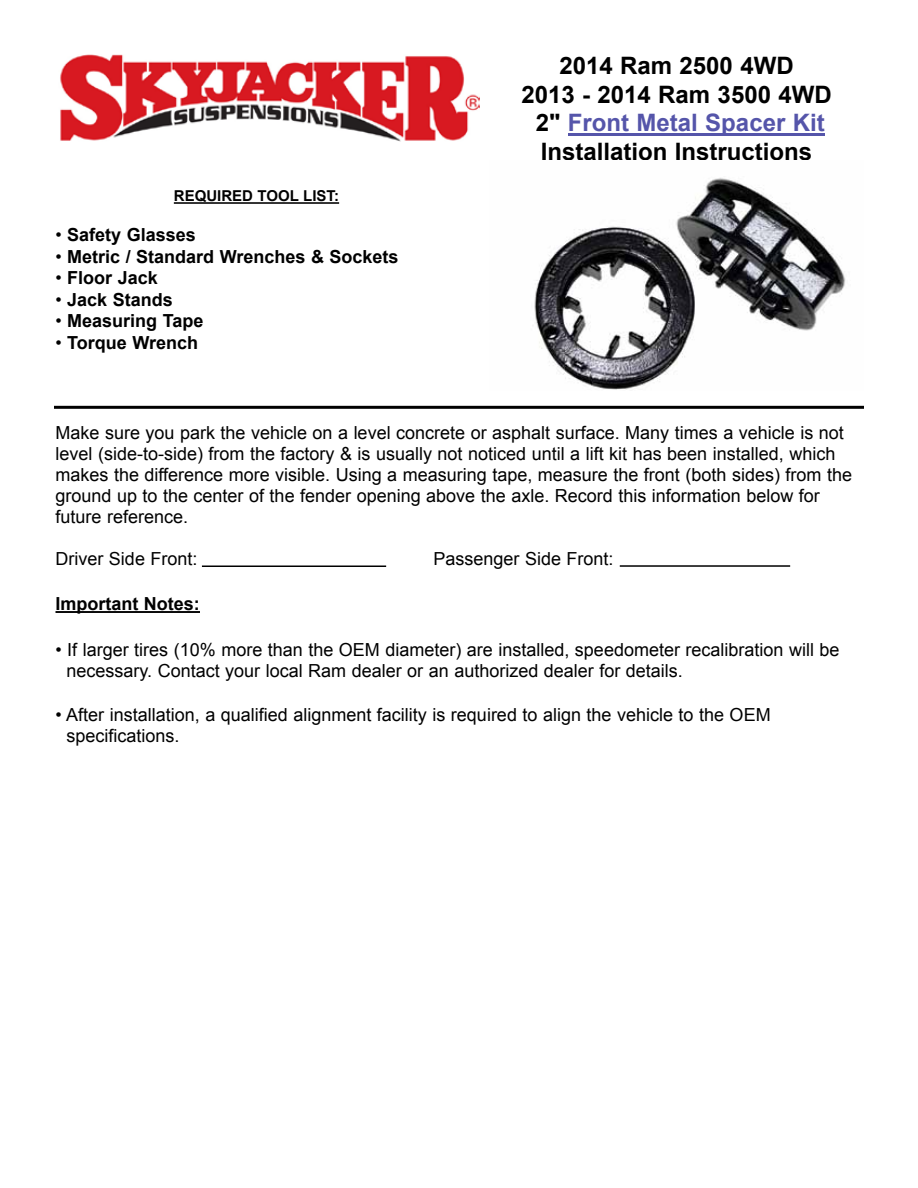
<style>
.page{position:relative;width:918px;height:1188px;background:#fff}
.page>*{position:absolute;margin:0;border:0;box-sizing:border-box;transform-origin:0 0}
.t1{font:700 24px/28.8px "Arial";color:#000;text-align:center}
.t2{font:18px/21px "Arial";color:#000}
.t3{font:700 18px "Arial";color:#000}
.t4{font:700 15px "Arial";color:#000}
.s1{font-weight:400}
.s2{color:#55a}
</style>
<div class="page">
<img style="left:60px;top:54px;width:420px;height:88px">
<hr style="left:56px;top:611px;width:144px;height:2px;background:#000">
<hr style="left:202px;top:566px;width:184px;height:1px;background:#000">
<hr style="left:620px;top:565px;width:170px;height:2px;background:#000">
<hr style="left:568px;top:134px;width:257px;height:2px;background:#55a">
<hr style="left:174px;top:202px;width:165px;height:2px;background:#000">
<hr style="left:54px;top:406px;width:810px;height:3px;background:#000">
<img style="left:534px;top:177px;width:312px;height:213px">
<p class="t4" style="left:174px;top:186px;width:139px">Required Tool List</p>
<p class="t4" style="left:334px;top:186px;width:6px">:</p>
<p class="t3" style="left:56px;top:223px;width:142px"><span class="s1">•</span> Safety Glasses</p>
<p class="t3" style="left:55px;top:244px;width:345px"><span class="s1">•</span> Metric / Standard Wrenches &amp; Sockets</p>
<p class="t3" style="left:55px;top:266px;width:104px"><span class="s1">•</span> Floor Jack</p>
<p class="t3" style="left:55px;top:287px;width:119px"><span class="s1">•</span> Jack Stands</p>
<p class="t3" style="left:55px;top:309px;width:149px"><span class="s1">•</span> Measuring Tape</p>
<p class="t3" style="left:55px;top:331px;width:144px"><span class="s1">•</span> Torque Wrench</p>
<h1 class="t1" style="left:522px;top:52px;width:312px">2014 Ram 2500 4WD<br>2013 - 2014 Ram 3500 4WD<br>2" <span class="s2">Front Metal Spacer Kit<br></span>Installation Instructions</h1>
<p class="t2" style="left:55px;top:422px;width:798px">Make sure you park the vehicle on a level concrete or asphalt surface. Many times a vehicle is not level (side-to-side) from the factory &amp; is usually not noticed until a lift kit has been installed, which makes the difference more visible. Using a measuring tape, measure the front (both sides) from the ground up to the center of the fender opening above the axle. Record this information below for future reference.</p>
<p class="t2" style="left:55px;top:548px;width:144px">Driver Side Front:</p>
<p class="t2" style="left:433px;top:548px;width:182px">Passenger Side Front:</p>
<p class="t3" style="left:55px;top:592px;width:146px">Important Notes:</p>
<p class="t2" style="left:67px;top:639px;width:775px;line-height:21.6px;text-indent:-11px">• If larger tires (10% more than the OEM diameter) are installed, speedometer recalibration will be necessary. Contact your local Ram dealer or an authorized dealer for details.</p>
<p class="t2" style="left:67px;top:704px;width:706px;line-height:21.6px;text-indent:-11px">• After installation, a qualified alignment facility is required to align the vehicle to the OEM specifications.</p>
</div>
